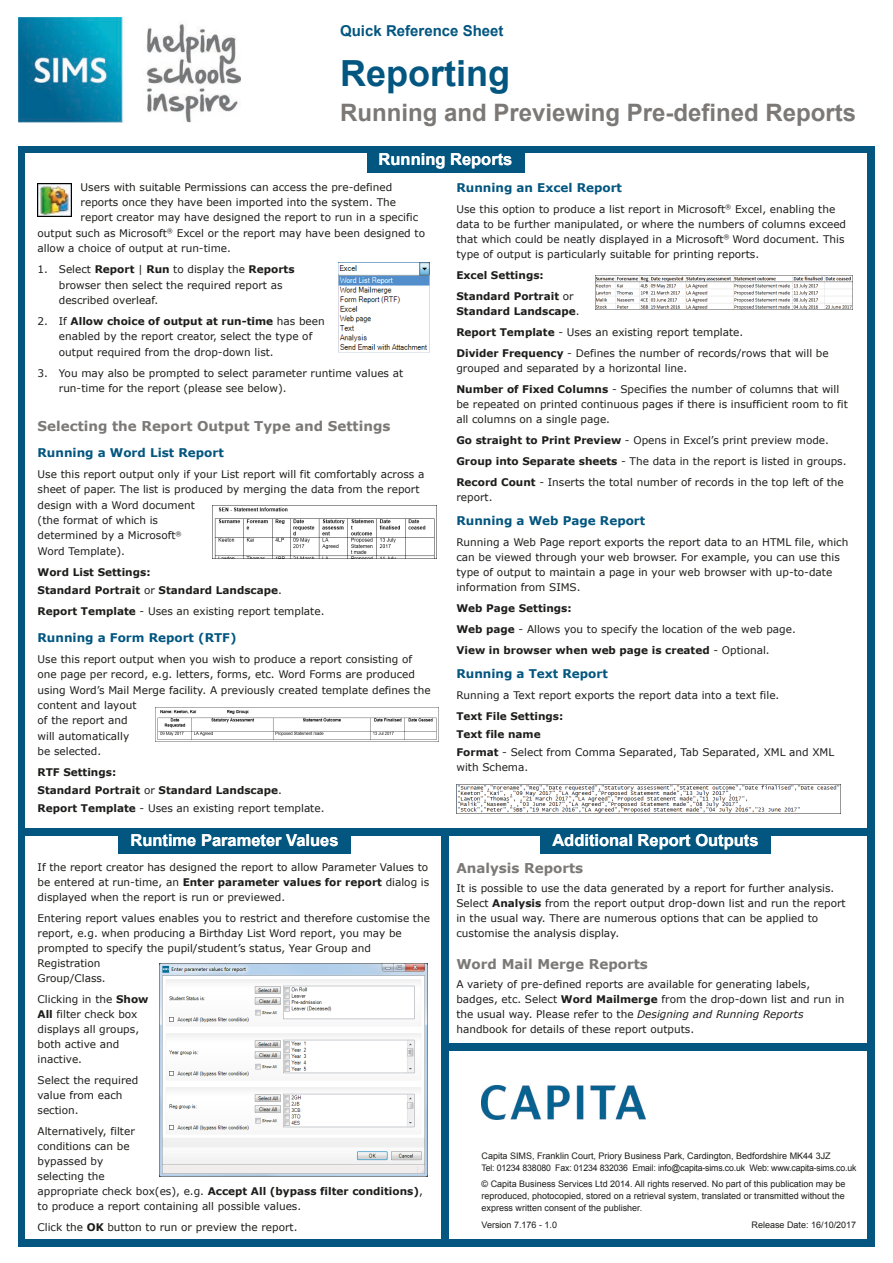
<style>
.page{position:relative;width:893px;height:1263px;background:#fff}
.page>*{position:absolute;margin:0;border:0;box-sizing:border-box;transform-origin:0 0}
.t1{font:700 36px "Arial";color:#025680}
.t2{font:700 24px "Arial";color:#7b7876}
.t3{font:700 16.5px "Arial";color:#fff}
.t4{font:700 15px "Arial";color:#025680}
.t5{font:700 13.5px "Verdana";color:#7b7876}
.t6{font:700 12px "Verdana";color:#035680}
.t7{font:10.5px/15px "Verdana";color:#1d1d1b}
.t8{font:700 10.5px/18px "Verdana";color:#1d1d1b}
.t9{font:9px/12px "Arial";color:#1d1d1b}
.s1{font-weight:700}
.s2{font-weight:400}
.s3{font-style:italic}
</style>
<div class="page">
<div style="left:18px;top:146px;width:856px;height:1100px;background:#025680"></div>
<div style="left:26px;top:153px;width:841px;height:1086px;background:#fff"></div>
<div style="left:445px;top:1043px;width:427px;height:8px;background:#025680"></div>
<img style="left:482px;top:1085px;width:163px;height:34px">
<img style="left:18px;top:18px;width:222px;height:104px">
<div style="left:441px;top:834px;width:8px;height:406px;background:#035680"></div>
<div style="left:367px;top:149px;width:157px;height:24px;background:#035680"></div>
<div style="left:24px;top:828px;width:845px;height:7px;background:#035680"></div>
<div style="left:540px;top:830px;width:231px;height:23px;background:#035680"></div>
<img style="left:213px;top:506px;width:224px;height:53px">
<img style="left:156px;top:708px;width:283px;height:34px">
<img style="left:339px;top:262px;width:91px;height:90px">
<div style="left:118px;top:830px;width:233px;height:23px;background:#035680"></div>
<img style="left:456px;top:784px;width:384px;height:29px">
<img style="left:595px;top:275px;width:257px;height:34px">
<img style="left:160px;top:963px;width:268px;height:213px">
<img style="left:37px;top:183px;width:35px;height:33px">
<h3 class="t4" style="left:340px;top:20px;width:165px">Quick Reference Sheet</h3>
<h1 class="t1" style="left:340px;top:49px;width:171px">Reporting</h1>
<h2 class="t2" style="left:340px;top:97px;width:518px">Running and Previewing Pre-defined Reports</h2>
<h3 class="t3" style="left:379px;top:148px;width:135px">Running Reports</h3>
<p class="t7" style="left:81px;top:179px;width:313px">Users with suitable Permissions can access the pre-defined</p>
<p class="t7" style="left:81px;top:195px;width:317px">reports once they have been imported into the system. The</p>
<p class="t7" style="left:81px;top:210px;width:339px">report creator may have designed the report to run in a specific</p>
<p class="t7" style="left:38px;top:225px;width:389px">output such as Microsoft<sup>®</sup> Excel or the report may have been designed to</p>
<p class="t7" style="left:38px;top:240px;width:195px">allow a choice of output at run-time.</p>
<p class="t7" style="left:59px;top:262px;width:237px;text-indent:-21px">1. Select <span class="s1">Report</span> | <span class="s1">Run</span> to display the <span class="s1">Reports </span>browser then select the required report as described overleaf.</p>
<p class="t7" style="left:59px;top:314px;width:267px;text-indent:-21px">2. If <span class="s1">Allow choice of output at run-time</span> has been enabled by the report creator, select the type of output required from the drop-down list.</p>
<p class="t7" style="left:59px;top:365px;width:346px;text-indent:-21px">3. You may also be prompted to select parameter runtime values at run-time for the report (please see below).</p>
<p class="t5" style="left:38px;top:417px;width:354px">Selecting the Report Output Type and Settings</p>
<p class="t6" style="left:38px;top:444px;width:188px">Running a Word List Report</p>
<p class="t7" style="left:38px;top:467px;width:388px">Use this report output only if your List report will fit comfortably across a sheet of paper. The list is produced by merging the data from the report design with a Word document<br>(the format of which is<br>determined by a Microsoft<sup>®<br></sup>Word Template).</p>
<p class="t8" style="left:38px;top:563px;width:246px">Word List Settings:<br>Standard Portrait <span class="s2">or</span> Standard Landscape<span class="s2">.</span></p>
<p class="t7" style="left:38px;top:603px;width:288px"><span class="s1">Report Template</span> - Uses an existing report template.</p>
<p class="t6" style="left:38px;top:629px;width:201px">Running a Form Report (RTF)</p>
<p class="t7" style="left:38px;top:651px;width:395px">Use this report output when you wish to produce a report consisting of one page per record, e.g. letters, forms, etc. Word Forms are produced using Word’s Mail Merge facility. A previously created template defines the content and layout<br>of the report and<br>will automatically<br>be selected.</p>
<p class="t8" style="left:38px;top:763px;width:288px">RTF Settings:<br>Standard Portrait <span class="s2">or</span> Standard Landscape<span class="s2">.<br></span>Report Template <span class="s2">- Uses an existing report template.</span></p>
<h3 class="t3" style="left:130px;top:829px;width:210px">Runtime Parameter Values</h3>
<p class="t7" style="left:38px;top:859px;width:393px;text-align:justify">If the report creator has designed the report to allow Parameter Values to be entered at run-time, an <span class="s1">Enter parameter values for report</span> dialog is displayed when the report is run or previewed.</p>
<p class="t7" style="left:38px;top:910px;width:394px">Entering report values enables you to restrict and therefore customise the report, e.g. when producing a Birthday List Word report, you may be prompted to specify the pupil/student’s status, Year Group and Registration<br>Group/Class.</p>
<p class="t7" style="left:38px;top:991px;width:112px">Clicking in the <span class="s1">Show<br>All</span> filter check box displays all groups, both active and inactive.</p>
<p class="t7" style="left:38px;top:1072px;width:102px">Select the required value from each section.</p>
<p class="t7" style="left:38px;top:1123px;width:387px">Alternatively, filter<br>conditions can be<br>bypassed by<br>selecting the<br>appropriate check box(es), e.g. <span class="s1">Accept All (bypass filter conditions)</span>, to produce a report containing all possible values.</p>
<p class="t7" style="left:38px;top:1219px;width:261px">Click the <span class="s1">OK</span> button to run or preview the report.</p>
<p class="t6" style="left:456px;top:179px;width:167px">Running an Excel Report</p>
<p class="t7" style="left:456px;top:201px;width:391px">Use this option to produce a list report in Microsoft<sup>®</sup> Excel, enabling the data to be further manipulated, or where the numbers of columns exceed that which could be neatly displayed in a Microsoft<sup>®</sup> Word document. This type of output is particularly suitable for printing reports.</p>
<p class="t8" style="left:456px;top:264px;width:119px;line-height:21px">Excel Settings:<br>Standard Portrait <span class="s2">or</span></p>
<p class="t7" style="left:456px;top:300px;width:374px;line-height:21px"><span class="s1">Standard Landscape</span>.<br><span class="s1">Report Template</span> - Uses an existing report template.<br><span class="s1">Divider Frequency</span> - Defines the number of records/rows that will be</p>
<p class="t7" style="left:456px;top:357px;width:384px;line-height:21px">grouped and separated by a horizontal line.<br><span class="s1">Number of Fixed Columns</span> - Specifies the number of columns that will</p>
<p class="t7" style="left:456px;top:396px;width:393px">be repeated on printed continuous pages if there is insufficient room to fit all columns on a single page.</p>
<p class="t7" style="left:456px;top:429px;width:392px;line-height:21px"><span class="s1">Go straight to Print Preview</span> - Opens in Excel’s print preview mode.<br><span class="s1">Group into Separate sheets</span> - The data in the report is listed in groups.<br><span class="s1">Record Count</span> - Inserts the total number of records in the top left of the</p>
<p class="t7" style="left:456px;top:489px;width:38px">report.</p>
<p class="t6" style="left:456px;top:512px;width:190px">Running a Web Page Report</p>
<p class="t7" style="left:456px;top:534px;width:393px">Running a Web Page report exports the report data to an HTML file, which can be viewed through your web browser. For example, you can use this type of output to maintain a page in your web browser with up-to-date information from SIMS.</p>
<p class="t8" style="left:456px;top:597px;width:341px;line-height:21px">Web Page Settings:<br>Web page <span class="s2">- Allows you to specify the location of the web page.<br></span>View in browser when web page is created <span class="s2">- Optional.</span></p>
<p class="t6" style="left:456px;top:665px;width:153px">Running a Text Report</p>
<p class="t7" style="left:456px;top:687px;width:325px">Running a Text report exports the report data into a text file.</p>
<p class="t7" style="left:456px;top:707px;width:379px;line-height:18px"><span class="s1">Text File Settings:<br>Text file name<br>Format</span> - Select from Comma Separated, Tab Separated, XML and XML</p>
<p class="t7" style="left:456px;top:759px;width:73px">with Schema.</p>
<h3 class="t3" style="left:552px;top:829px;width:208px">Additional Report Outputs</h3>
<p class="t5" style="left:456px;top:858px;width:128px">Analysis Reports</p>
<p class="t7" style="left:456px;top:881px;width:391px">It is possible to use the data generated by a report for further analysis.<br>Select <span class="s1">Analysis</span> from the report output drop-down list and run the report in the usual way. There are numerous options that can be applied to customise the analysis display.</p>
<p class="t5" style="left:456px;top:954px;width:193px">Word Mail Merge Reports</p>
<p class="t7" style="left:456px;top:977px;width:390px">A variety of pre-defined reports are available for generating labels, badges, etc. Select <span class="s1">Word Mailmerge</span> from the drop-down list and run in the usual way. Please refer to the <span class="s3">Designing and Running Reports </span>handbook for details of these report outputs.</p>
<p class="t9" style="left:482px;top:1149px;width:376px">Capita SIMS, Franklin Court, Priory Business Park, Cardington, Bedfordshire MK44 3JZ<br>Tel: 01234 838080 Fax: 01234 832036 Email: info@capita-sims.co.uk Web: www.capita-sims.co.uk</p>
<p class="t9" style="left:482px;top:1178px;width:365px;text-align:justify">© Capita Business Services Ltd 2014. All rights reserved. No part of this publication may be reproduced, photocopied, stored on a retrieval system, translated or transmitted without the express written consent of the publisher.</p>
<p class="t9" style="left:482px;top:1218px;width:77px">Version 7.176 - 1.0</p>
<p class="t9" style="left:752px;top:1218px;width:106px">Release Date: 16/10/2017</p>
</div>
